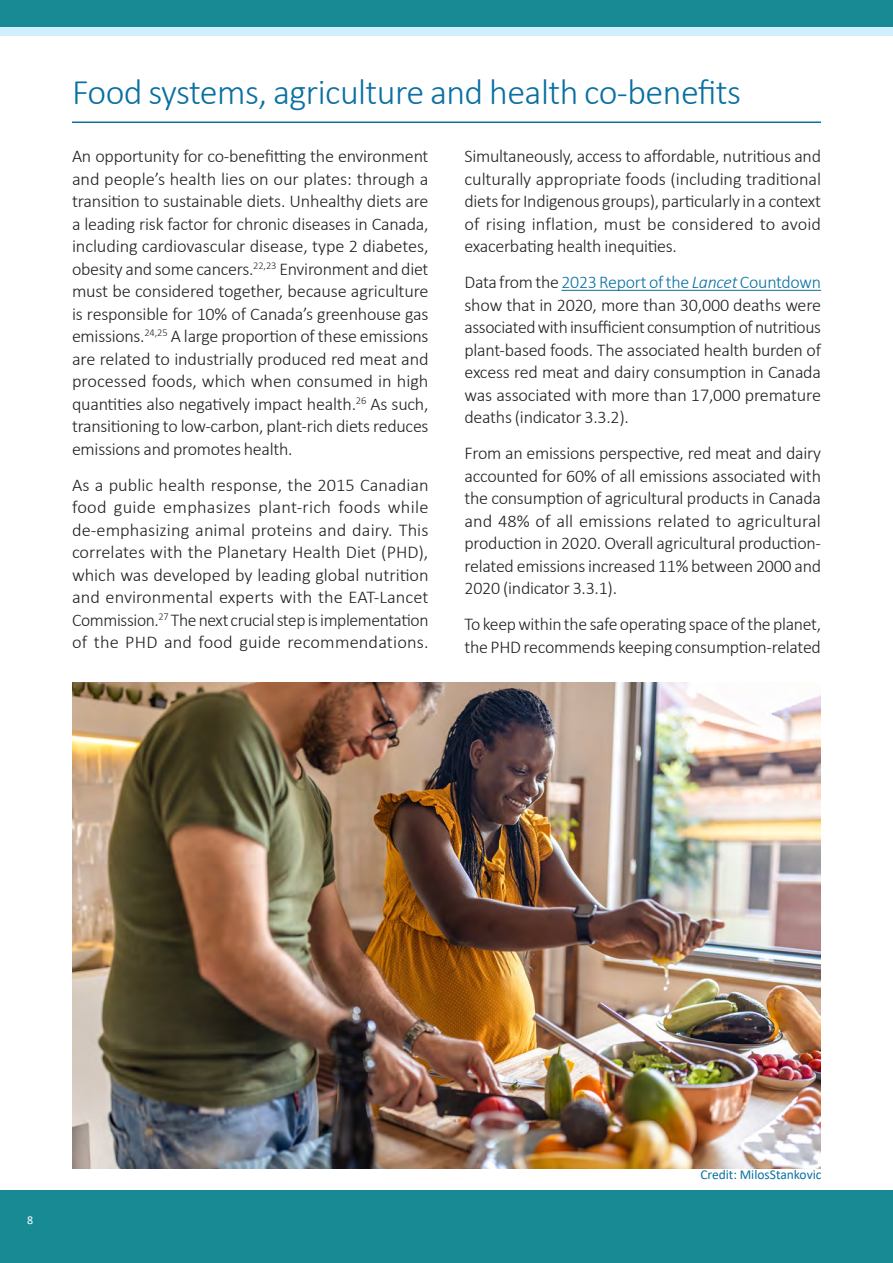
<style>
.page{position:relative;width:893px;height:1263px;background:#fff}
.page>*{position:absolute;margin:0;border:0;box-sizing:border-box;transform-origin:0 0}
.H2_Line{font:300 36px "Calibri";letter-spacing:-.015em;color:#0a70a1}
.Body{font:300 18px/22.5px "Calibri";letter-spacing:-.015em;color:#231f20;text-align:justify}
.t1{font:13.5px "Calibri";color:#0a70a1}
.t2{font:12px "Calibri";color:#fff}
.s1{color:#0a70a1}
.s2{font-style:italic;color:#0a70a1}
</style>
<div class="page">
<div style="left:0;top:0;width:893px;height:27px;background:#178a94"></div>
<div style="left:0;top:27px;width:893px;height:9px;background:#d1f0ff"></div>
<div style="left:0;top:1191px;width:893px;height:72px;background:#178a94"></div>
<hr style="left:72px;top:121px;width:749px;height:2px;background:#0a70a1">
<hr style="left:561px;top:290px;width:260px;height:1px;background:#0a70a1">
<img style="left:72px;top:682px;width:749px;height:486px">
<h2 class="H2_Line" style="left:72px;top:69px;width:671px">Food systems, agriculture and health co-benefits</h2>
<p class="Body" style="left:72px;top:145px;width:358px">An opportunity for co-benefitting the environment and people’s health lies on our plates: through a transition to sustainable diets. Unhealthy diets are a leading risk factor for chronic diseases in Canada, including cardiovascular disease, type 2 diabetes, obesity and some cancers.<sup>22,23</sup> Environment and diet must be considered together, because agriculture is responsible for 10% of Canada’s greenhouse gas emissions.<sup>24,25</sup> A large proportion of these emissions are related to industrially produced red meat and processed foods, which when consumed in high quantities also negatively impact health.<sup>26</sup> As such, transitioning to low-carbon, plant-rich diets reduces emissions and promotes health.</p>
<p class="Body" style="left:72px;top:473px;width:358px">As a public health response, the 2015 Canadian food guide emphasizes plant-rich foods while de-emphasizing animal proteins and dairy. This correlates with the Planetary Health Diet (PHD), which was developed by leading global nutrition and environmental experts with the EAT-Lancet Commission.<sup>27</sup> The next crucial step is implementation of the PHD and food guide recommendations.</p>
<p class="Body" style="left:464px;top:145px;width:358px">Simultaneously, access to affordable, nutritious and culturally appropriate foods (including traditional diets for Indigenous groups), particularly in a context of rising inflation, must be considered to avoid exacerbating health inequities.</p>
<p class="Body" style="left:464px;top:271px;width:358px">Data from the <span class="s1">2023 Report of the</span> <span class="s2">Lancet</span> <span class="s1">Countdown </span>show that in 2020, more than 30,000 deaths were associated with insufficient consumption of nutritious plant-based foods. The associated health burden of excess red meat and dairy consumption in Canada was associated with more than 17,000 premature deaths (indicator 3.3.2).</p>
<p class="Body" style="left:464px;top:442px;width:358px">From an emissions perspective, red meat and dairy accounted for 60% of all emissions associated with the consumption of agricultural products in Canada and 48% of all emissions related to agricultural production in 2020. Overall agricultural production&shy;related emissions increased 11% between 2000 and 2020 (indicator 3.3.1).</p>
<p class="Body" style="left:464px;top:613px;width:358px">To keep within the safe operating space of the planet, the PHD recommends keeping consumption-related</p>
<p class="t2" style="left:27px;top:1212px;width:8px">8</p>
<p class="t1" style="left:700px;top:1165px;width:123px">Credit: MilosStankovic</p>
</div>
